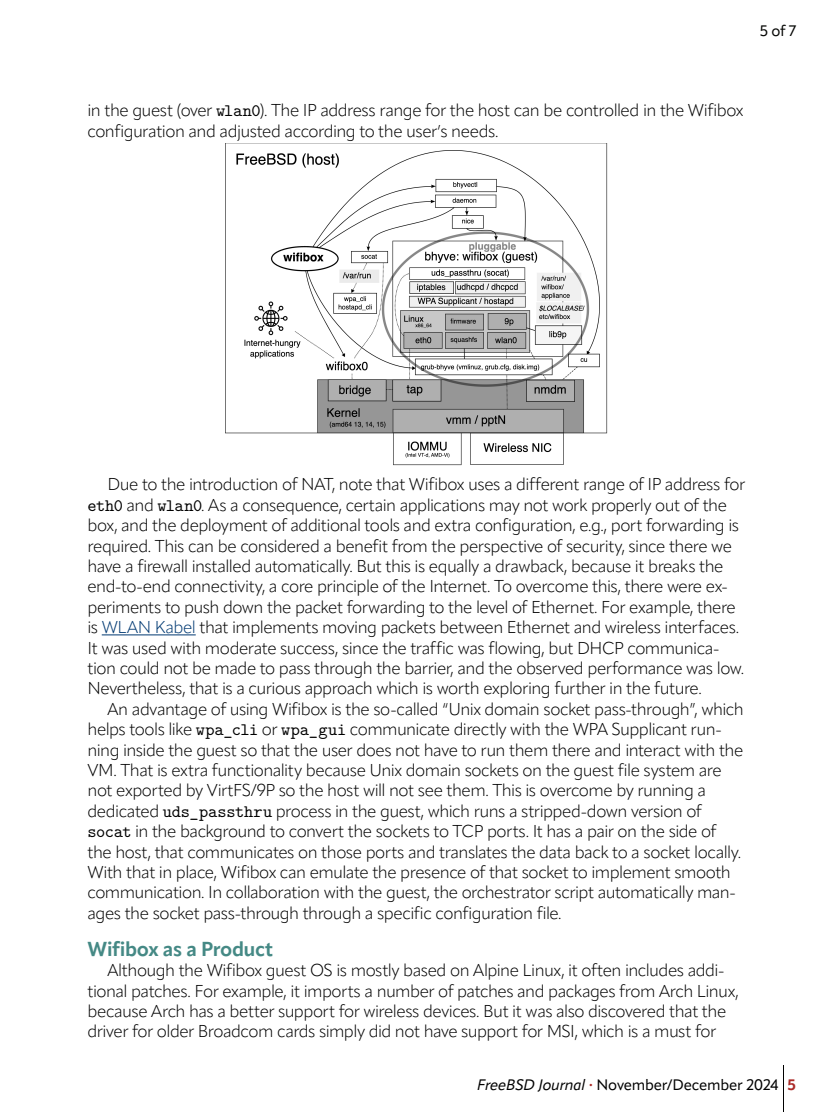
<style>
.page{position:relative;width:834px;height:1112px;background:#fff}
.page>*{position:absolute;margin:0;border:0;box-sizing:border-box;transform-origin:0 0}
.a_head{font:700 20px "Apparat";letter-spacing:-.02em;color:#458985}
.body_copy{font:300 17px/20.4px "Apparat";letter-spacing:-.03em;color:#000}
.t1{font:15px "Apparat";letter-spacing:-.015em;color:#000}
.t2{font:15px "Apparat";color:#040503}
.s1{font-family:"LM Mono 10";font-weight:400;font-size:17.5px}
.s2{color:#013972}
.s3{font-style:italic}
.s4{font-size:9px;color:#ac2b28}
.s5{font-weight:700;color:#ac2b28}
</style>
<div class="page">
<hr style="left:783px;top:1065px;width:1px;height:47px;background:#000">
<hr style="left:102px;top:634px;width:94px;height:1px;background:#013972">
<img style="left:225px;top:144px;width:383px;height:322px">
<p class="t2" style="left:760px;top:22px;width:38px">5 of 7</p>
<p class="body_copy" style="left:88px;top:100px;width:658px">in the guest (over <span class="s1">wlan0</span>). The IP address range for the host can be controlled in the Wifibox configuration and adjusted according to the user’s needs.</p>
<p class="body_copy" style="left:88px;top:474px;width:659px;text-indent:20px">Due to the introduction of NAT, note that Wifibox uses a different range of IP address for <span class="s1">eth0</span> and <span class="s1">wlan0</span>. As a consequence, certain applications may not work properly out of the box, and the deployment of additional tools and extra configuration, e.g., port forwarding is required. This can be considered a benefit from the perspective of security, since there we have a firewall installed automatically. But this is equally a drawback, because it breaks the end-to-end connectivity, a core principle of the Internet. To overcome this, there were ex&shy;periments to push down the packet forwarding to the level of Ethernet. For example, there is <span class="s2">WLAN Kabel</span> that implements moving packets between Ethernet and wireless interfaces.<br>It was used with moderate success, since the traffic was flowing, but DHCP communica&shy;tion could not be made to pass through the barrier, and the observed performance was low.<br>Nevertheless, that is a curious approach which is worth exploring further in the future.</p>
<p class="body_copy" style="left:88px;top:699px;width:658px;text-indent:20px">An advantage of using Wifibox is the so-called “Unix domain socket pass-through”, which helps tools like <span class="s1">wpa_cli</span> or <span class="s1">wpa_gui</span> communicate directly with the WPA Supplicant run&shy;ning inside the guest so that the user does not have to run them there and interact with the VM. That is extra functionality because Unix domain sockets on the guest file system are not exported by VirtFS/9P so the host will not see them. This is overcome by running a dedicated <span class="s1">uds_passthru</span> process in the guest, which runs a stripped-down version of <span class="s1">socat</span> in the background to convert the sockets to TCP ports. It has a pair on the side of the host, that communicates on those ports and translates the data back to a socket locally.<br>With that in place, Wifibox can emulate the presence of that socket to implement smooth communication. In collaboration with the guest, the orchestrator script automatically man&shy;ages the socket pass-through through a specific configuration file.</p>
<p class="a_head" style="left:88px;top:937px;width:187px">Wifibox as a Product</p>
<p class="body_copy" style="left:88px;top:960px;width:653px;text-indent:20px">Although the Wifibox guest OS is mostly based on Alpine Linux, it often includes addi&shy;tional patches. For example, it imports a number of patches and packages from Arch Linux, because Arch has a better support for wireless devices. But it was also discovered that the driver for older Broadcom cards simply did not have support for MSI, which is a must for</p>
<p class="t1" style="left:477px;top:1076px;width:320px"><span class="s3">FreeBSD Journal</span> <span class="s4">•</span> November/December 2024 <span class="s5">5</span></p>
</div>
